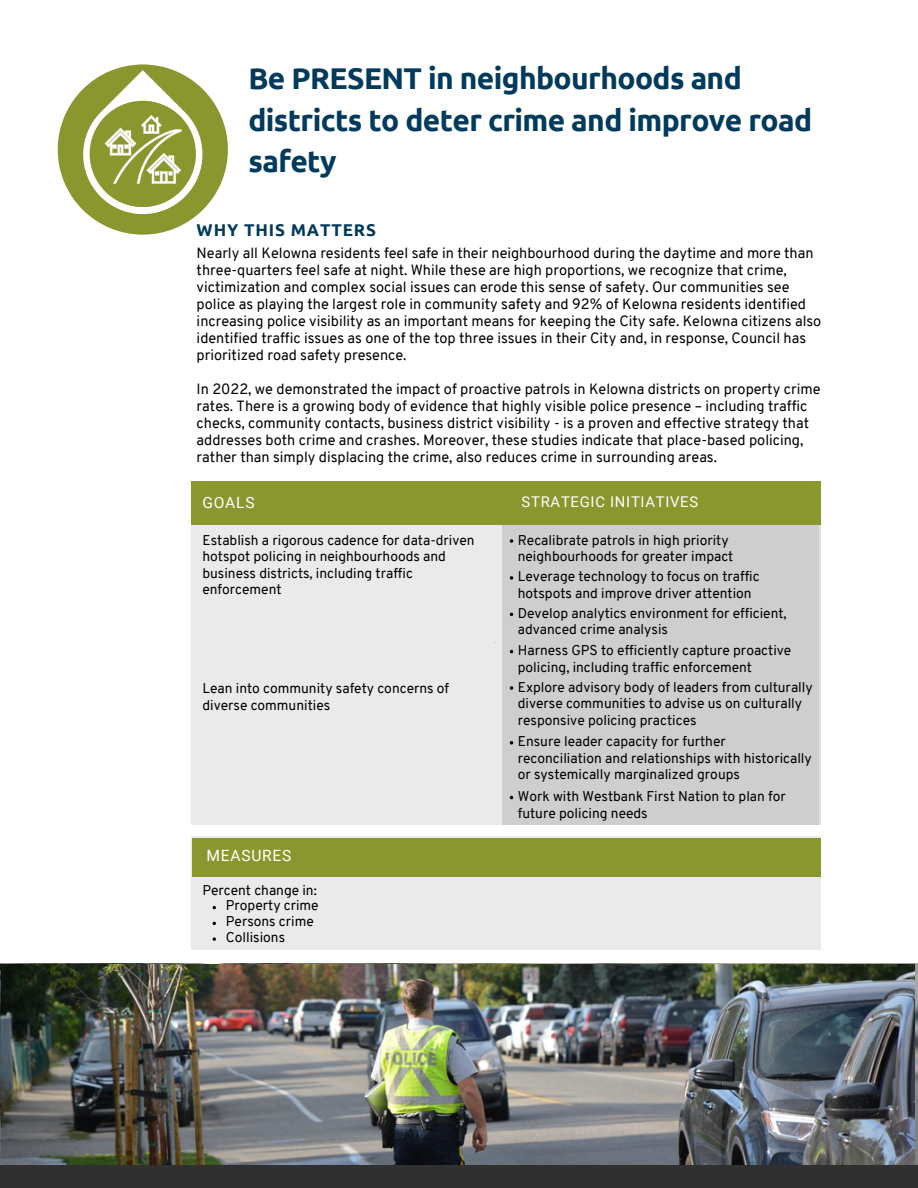
<style>
.page{position:relative;width:918px;height:1188px;background:#fff}
.page>*{position:absolute;margin:0;border:0;box-sizing:border-box;transform-origin:0 0}
.t1{font:700 30px/41.7px "Ubuntu";letter-spacing:-.02em;color:#003a5d}
.t2{font:700 17.1px "Ubuntu";letter-spacing:.05em;color:#003a5d}
.t3{font:15.6px "Roboto";letter-spacing:.05em;color:#fff}
.t4{font:14.85px "Roboto";letter-spacing:.05em;color:#fff}
.t5{font:14.55px/17px "Overpass";color:#000}
.t6{font:13.8px/16.5px "Overpass";color:#000}
</style>
<div class="page">
<div style="left:0;top:1165px;width:918px;height:23px;background:#303030"></div>
<div style="left:192px;top:521px;width:627px;height:304px;background:#eaeaea"></div>
<div style="left:502px;top:523px;width:319px;height:302px;background:#cecece"></div>
<div style="left:192px;top:481px;width:629px;height:43px;background:#8a972f"></div>
<div style="left:192px;top:836px;width:629px;height:114px;background:#eaeaea"></div>
<div style="left:192px;top:838px;width:629px;height:38px;background:#8a972f"></div>
<svg style="left:58px;top:64px;width:170px;height:171px"></svg>
<div style="left:90px;top:101px;width:106px;height:106px;background:#8a972f;border-radius:50%"></div>
<img style="left:104px;top:110px;width:78px;height:74px">
<img style="left:0;top:965px;width:915px;height:200px">
<svg style="left:510px;top:539px;width:3px;height:4px"></svg>
<svg style="left:510px;top:576px;width:3px;height:4px"></svg>
<svg style="left:510px;top:686px;width:3px;height:4px"></svg>
<svg style="left:510px;top:741px;width:3px;height:4px"></svg>
<svg style="left:213px;top:937px;width:3px;height:4px"></svg>
<p class="t1" style="left:248px;top:57px;width:565px">Be PRESENT in neighbourhoods and districts to deter crime and improve road safety</p>
<p class="t2" style="left:197px;top:220px;width:181px">WHY THIS MATTERS</p>
<p class="t5" style="left:197px;top:246px;width:626px">Nearly all Kelowna residents feel safe in their neighbourhood during the daytime and more than three-quarters feel safe at night. While these are high proportions, we recognize that crime, victimization and complex social issues can erode this sense of safety. Our communities see police as playing the largest role in community safety and 92% of Kelowna residents identified increasing police visibility as an important means for keeping the City safe. Kelowna citizens also identified traffic issues as one of the top three issues in their City and, in response, Council has prioritized road safety presence.</p>
<p class="t5" style="left:197px;top:381px;width:625px">In 2022, we demonstrated the impact of proactive patrols in Kelowna districts on property crime rates. There is a growing body of evidence that highly visible police presence – including traffic checks, community contacts, business district visibility - is a proven and effective strategy that addresses both crime and crashes. Moreover, these studies indicate that place-based policing, rather than simply displacing the crime, also reduces crime in surrounding areas.</p>
<p class="t3" style="left:202px;top:494px;width:54px">GOALS</p>
<p class="t4" style="left:522px;top:493px;width:178px">STRATEGIC INITIATIVES</p>
<p class="t6" style="left:202px;top:533px;width:274px">Establish a rigorous cadence for data-driven hotspot policing in neighbourhoods and business districts, including traffic enforcement</p>
<p class="t6" style="left:202px;top:681px;width:248px">Lean into community safety concerns of diverse communities</p>
<p class="t3" style="left:207px;top:847px;width:86px">MEASURES</p>
<p class="t6" style="left:226px;top:899px;width:94px">Property crime</p>
<p class="t6" style="left:226px;top:915px;width:89px">Persons crime</p>
<p class="t6" style="left:226px;top:930px;width:61px">Collisions</p>
<p class="t6" style="left:202px;top:883px;width:116px">Percent change in:</p>
<p class="t6" style="left:518px;top:533px;width:217px">Recalibrate patrols in high priority neighbourhoods for greater impact</p>
<p class="t6" style="left:518px;top:570px;width:243px">Leverage technology to focus on traffic hotspots and improve driver attention</p>
<p class="t6" style="left:518px;top:606px;width:270px">Develop analytics environment for efficient, advanced crime analysis</p>
<p class="t6" style="left:518px;top:643px;width:275px">Harness GPS to efficiently capture proactive policing, including traffic enforcement</p>
<p class="t6" style="left:518px;top:680px;width:297px">Explore advisory body of leaders from culturally diverse communities to advise us on culturally responsive policing practices</p>
<p class="t6" style="left:518px;top:735px;width:296px">Ensure leader capacity for further reconciliation and relationships with historically or systemically marginalized groups</p>
<p class="t6" style="left:518px;top:789px;width:270px">Work with Westbank First Nation to plan for future policing needs</p>
</div>
